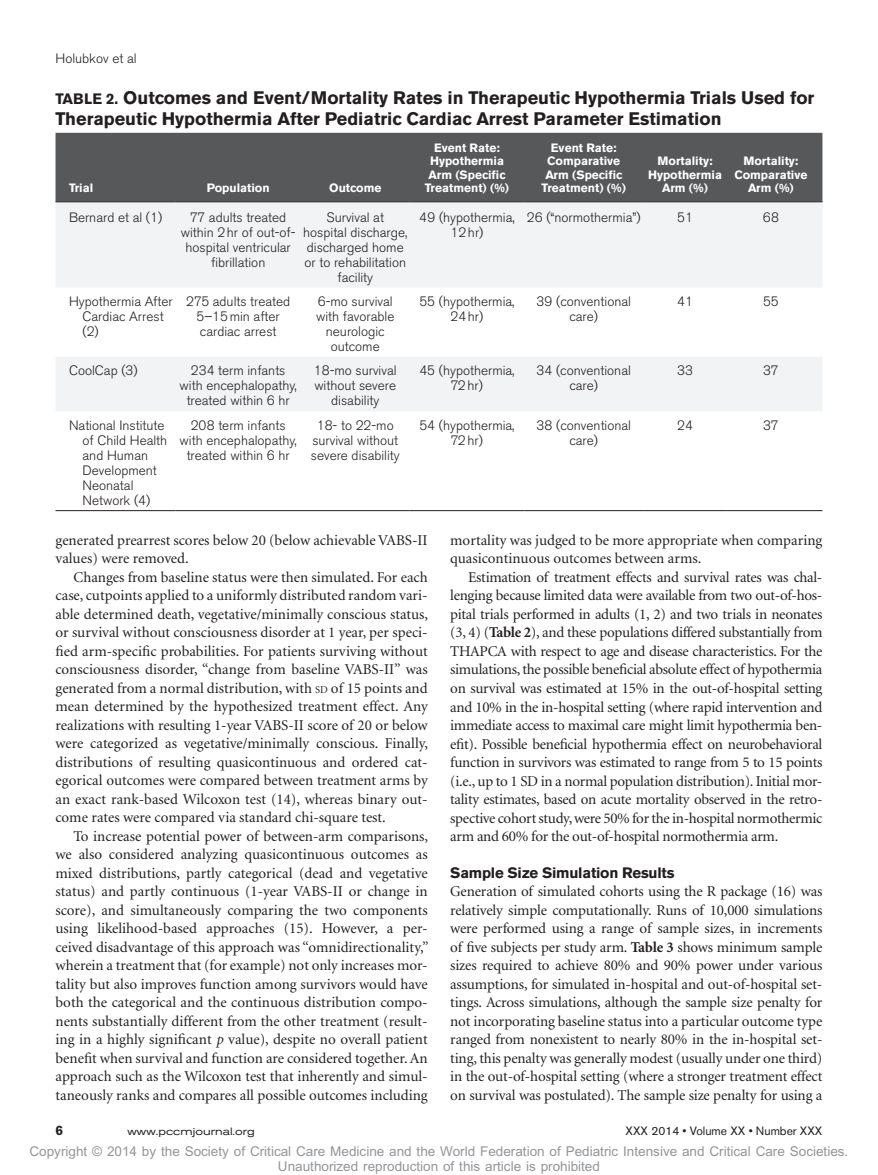
<style>
.page{position:relative;width:878px;height:1175px;background:#fff}
.page>*{position:absolute;margin:0;border:0;box-sizing:border-box;transform-origin:0 0}
.t1{font:700 18px/21px "Akzidenz Grotesk BE";color:#231f20}
.t2{font:15px/18.5px "Minion";letter-spacing:-.005em;color:#231f20;text-align:justify}
.t3{font:700 15px "Akzidenz Grotesk BE";letter-spacing:-.015em;color:#231f20}
.t4{font:300 13.5px/15px "Akzidenz Grotesk BE";color:#231f20;text-align:center}
.t5{font:13.5px/15px "Arial MT Std";color:#939598;text-align:center}
.t6{font:700 13.5px "Akzidenz Grotesk BE";color:#231f20}
.t7{font:700 12px/13.5px "Akzidenz Grotesk BE";color:#fff;text-align:center}
.t8{font:12px "Akzidenz Grotesk BE";color:#231f20}
.t9{font:expanded 10.5px "Akzidenz Grotesk BE";color:#231f20}
.s1{font-size:15px}
.s2{font-size:10.5px}
.s3{font-style:italic}
.s4{font-weight:700}
</style>
<div class="page">
<div style="left:56px;top:133px;width:766px;height:68px;background:#57585a"></div>
<svg style="left:56px;top:202px;width:766px;height:209px;fill:#f2f3f4"></svg>
<hr style="left:56px;top:201px;width:119px;height:1px;background:#231f20">
<hr style="left:175px;top:201px;width:126px;height:1px;background:#231f20">
<hr style="left:301px;top:201px;width:108px;height:1px;background:#231f20">
<hr style="left:409px;top:201px;width:115px;height:1px;background:#231f20">
<hr style="left:524px;top:201px;width:119px;height:1px;background:#231f20">
<hr style="left:643px;top:201px;width:84px;height:1px;background:#231f20">
<hr style="left:727px;top:201px;width:95px;height:1px;background:#231f20">
<hr style="left:56px;top:510px;width:119px;height:1px;background:#231f20">
<hr style="left:175px;top:510px;width:126px;height:1px;background:#231f20">
<hr style="left:301px;top:510px;width:108px;height:1px;background:#231f20">
<hr style="left:409px;top:510px;width:115px;height:1px;background:#231f20">
<hr style="left:524px;top:510px;width:119px;height:1px;background:#231f20">
<hr style="left:643px;top:510px;width:84px;height:1px;background:#231f20">
<hr style="left:727px;top:510px;width:95px;height:1px;background:#231f20">
<p class="t4" style="left:56px;top:51px;width:83px">Holubkov et al</p>
<p class="t1" style="left:55px;top:87px;width:760px"><span class="s1">Table 2.</span> Outcomes and Event/Mortality Rates in Therapeutic Hypothermia Trials Used for<br>Therapeutic Hypothermia After Pediatric Cardiac Arrest Parameter Estimation</p>
<p class="t7" style="left:69px;top:181px;width:26px">Trial</p>
<p class="t7" style="left:207px;top:181px;width:65px">Population</p>
<p class="t7" style="left:329px;top:181px;width:54px">Outcome</p>
<p class="t7" style="left:425px;top:141px;width:86px">Event Rate:<br>Hypothermia<br>Arm (Specific<br>Treatment) (%)</p>
<p class="t7" style="left:541px;top:141px;width:86px">Event Rate:<br>Comparative<br>Arm (Specific<br>Treatment) (%)</p>
<p class="t7" style="left:648px;top:154px;width:75px">Mortality:<br>Hypothermia<br>Arm (%)</p>
<p class="t7" style="left:734px;top:154px;width:74px">Mortality:<br>Comparative<br>Arm (%)</p>
<p class="t4" style="left:69px;top:210px;width:95px">Bernard et al (1)</p>
<p class="t4" style="left:181px;top:210px;width:116px">77 adults treated within 2hr of out-of&shy;hospital ventricular fibrillation</p>
<p class="t4" style="left:303px;top:210px;width:106px">Survival at hospital discharge, discharged home or to rehabilitation facility</p>
<p class="t4" style="left:419px;top:210px;width:97px">49 (hypothermia,<br>12hr)</p>
<p class="t4" style="left:527px;top:210px;width:115px">26 (“normothermia”)</p>
<p class="t4" style="left:677px;top:210px;width:17px">51</p>
<p class="t4" style="left:762px;top:210px;width:18px">68</p>
<p class="t4" style="left:82px;top:294px;width:92px;text-align:left;text-indent:-14px">Hypothermia After<br>Cardiac Arrest (2)</p>
<p class="t4" style="left:186px;top:294px;width:106px">275 adults treated<br>5–15min after cardiac arrest</p>
<p class="t4" style="left:316px;top:294px;width:80px">6-mo survival with favorable neurologic outcome</p>
<p class="t4" style="left:419px;top:294px;width:97px">55 (hypothermia,<br>24hr)</p>
<p class="t4" style="left:536px;top:294px;width:96px">39 (conventional care)</p>
<p class="t4" style="left:677px;top:294px;width:17px">41</p>
<p class="t4" style="left:763px;top:294px;width:17px">55</p>
<p class="t4" style="left:69px;top:363px;width:70px">CoolCap (3)</p>
<p class="t4" style="left:180px;top:363px;width:119px">234 term infants with encephalopathy, treated within 6 hr</p>
<p class="t4" style="left:314px;top:363px;width:84px">18-mo survival without severe disability</p>
<p class="t4" style="left:419px;top:363px;width:97px">45 (hypothermia,<br>72hr)</p>
<p class="t4" style="left:536px;top:363px;width:96px">34 (conventional care)</p>
<p class="t4" style="left:677px;top:363px;width:17px">33</p>
<p class="t4" style="left:763px;top:363px;width:17px">37</p>
<p class="t4" style="left:83px;top:418px;width:86px;text-align:left;text-indent:-14px">National Institute of Child Health and Human<br>Development<br>Neonatal<br>Network (4)</p>
<p class="t4" style="left:180px;top:418px;width:119px">208 term infants with encephalopathy, treated within 6 hr</p>
<p class="t4" style="left:311px;top:418px;width:90px">18- to 22-mo survival without severe disability</p>
<p class="t4" style="left:419px;top:418px;width:97px">54 (hypothermia,<br>72hr)</p>
<p class="t4" style="left:536px;top:418px;width:96px">38 (conventional care)</p>
<p class="t4" style="left:677px;top:418px;width:17px">24</p>
<p class="t4" style="left:763px;top:418px;width:17px">37</p>
<p class="t2" style="left:56px;top:531px;width:373px">generated prearrest scores below 20 (below achievable VABS-II values) were removed.</p>
<p class="t2" style="left:56px;top:568px;width:374px;text-indent:18px">Changes from baseline status were then simulated. For each case, cutpoints applied to a uniformly distributed random vari&shy;able determined death, vegetative/minimally conscious status, or survival without consciousness disorder at 1 year, per speci&shy;fied arm-specific probabilities. For patients surviving without consciousness disorder, “change from baseline VABS-II” was generated from a normal distribution, with <span class="s2">sd</span> of 15 points and mean determined by the hypothesized treatment effect. Any realizations with resulting 1-year VABS-II score of 20 or below were categorized as vegetative/minimally conscious. Finally, distributions of resulting quasicontinuous and ordered cat&shy;egorical outcomes were compared between treatment arms by an exact rank-based Wilcoxon test (14), whereas binary out&shy;come rates were compared via standard chi-square test.</p>
<p class="t2" style="left:56px;top:827px;width:374px;text-indent:18px">To increase potential power of between-arm comparisons, we also considered analyzing quasicontinuous outcomes as mixed distributions, partly categorical (dead and vegetative status) and partly continuous (1-year VABS-II or change in score), and simultaneously comparing the two components using likelihood-based approaches (15). However, a per&shy;ceived disadvantage of this approach was “omnidirectionality,” wherein a treatment that (for example) not only increases mor&shy;tality but also improves function among survivors would have both the categorical and the continuous distribution compo&shy;nents substantially different from the other treatment (result&shy;ing in a highly significant <span class="s3">p</span> value), despite no overall patient benefit when survival and function are considered together. An approach such as the Wilcoxon test that inherently and simul&shy;taneously ranks and compares all possible outcomes including</p>
<p class="t2" style="left:450px;top:531px;width:373px">mortality was judged to be more appropriate when comparing quasicontinuous outcomes between arms.</p>
<p class="t2" style="left:450px;top:568px;width:374px;text-indent:18px">Estimation of treatment effects and survival rates was chal&shy;lenging because limited data were available from two out-of-hos&shy;pital trials performed in adults (1, 2) and two trials in neonates (3, 4) (<span class="s4">Table 2</span>), and these populations differed substantially from THAPCA with respect to age and disease characteristics. For the simulations, the possible beneficial absolute effect of hypothermia on survival was estimated at 15% in the out-of-hospital setting and 10% in the in-hospital setting (where rapid intervention and immediate access to maximal care might limit hypothermia ben&shy;efit). Possible beneficial hypothermia effect on neurobehavioral function in survivors was estimated to range from 5 to 15 points (i.e., up to 1 SD in a normal population distribution). Initial mor&shy;tality estimates, based on acute mortality observed in the retro&shy;spective cohort study, were 50% for the in-hospital normothermic arm and 60% for the out-of-hospital normothermia arm.</p>
<p class="t3" style="left:450px;top:863px;width:226px">Sample Size Simulation Results</p>
<p class="t2" style="left:450px;top:882px;width:374px">Generation of simulated cohorts using the R package (16) was relatively simple computationally. Runs of 10,000 simulations were performed using a range of sample sizes, in increments of five subjects per study arm. <span class="s4">Table 3</span> shows minimum sample sizes required to achieve 80% and 90% power under various assumptions, for simulated in-hospital and out-of-hospital set&shy;tings. Across simulations, although the sample size penalty for not incorporating baseline status into a particular outcome type ranged from nonexistent to nearly 80% in the in-hospital set&shy;ting, this penalty was generally modest (usually under one third) in the out-of-hospital setting (where a stronger treatment effect on survival was postulated). The sample size penalty for using a</p>
<p class="t6" style="left:56px;top:1122px;width:9px">6</p>
<p class="t9" style="left:128px;top:1125px;width:129px">www.pccmjournal.org</p>
<p class="t8" style="left:625px;top:1123px;width:198px">XXX 2014 • Volume XX • Number XXX</p>
<p class="t5" style="left:29px;top:1144px;width:820px">Copyright © 2014 by the Society of Critical Care Medicine and the World Federation of Pediatric Intensive and Critical Care Societies.<br>Unauthorized reproduction of this article is prohibited</p>
</div>
